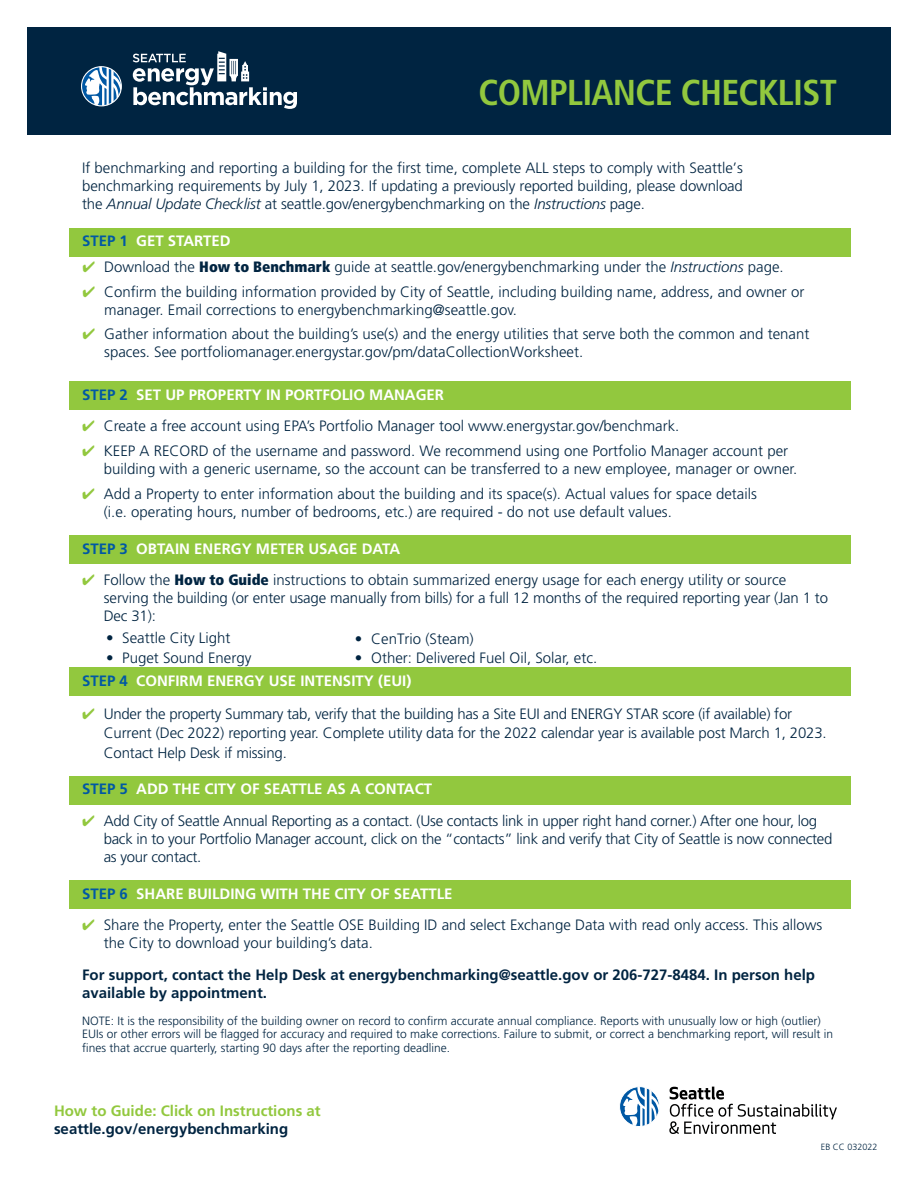
<style>
.page{position:relative;width:918px;height:1188px;background:#fff}
.page>*{position:absolute;margin:0;border:0;box-sizing:border-box;transform-origin:0 0}
.t1{font:700 condensed 36px "Frutiger LT Std";letter-spacing:-.02em;color:#92c83e}
.t2{font:300 15px/18px "Frutiger LT Std";color:#002441}
.t3{font:300 15px/18px "Frutiger LT Std";letter-spacing:-.02em;color:#002441}
.t4{font:700 15px "Frutiger LT Std";color:#fff}
.t5{font:700 15px/18px "Frutiger LT Std";color:#002441}
.t6{font:700 15px "Frutiger LT Std";color:#92c83e}
.t7{font:300 12px/13.5px "Frutiger LT Std";color:#002441}
.t8{font:300 9px "Frutiger LT Std";color:#002441}
.s1{font-style:italic}
.s2{color:#0058a4}
.s3{color:#92c83e}
.s4{font-weight:900;font-stretch:condensed}
.s5{font-weight:700;color:#0058a4}
.s6{font-weight:700;color:#fff}
</style>
<div class="page">
<div style="left:69px;top:228px;width:781px;height:28px;background:#92c83e"></div>
<div style="left:69px;top:382px;width:781px;height:28px;background:#92c83e"></div>
<div style="left:69px;top:536px;width:781px;height:28px;background:#92c83e"></div>
<div style="left:69px;top:668px;width:781px;height:28px;background:#92c83e"></div>
<div style="left:69px;top:776px;width:781px;height:29px;background:#92c83e"></div>
<div style="left:69px;top:880px;width:781px;height:29px;background:#92c83e"></div>
<svg style="left:669px;top:1087px;width:168px;height:47px"></svg>
<div style="left:620px;top:1087px;width:39px;height:39px;background:#0058a4;border-radius:50%"></div>
<div style="left:619px;top:1086px;width:41px;height:41px;border:1px solid #fff;border-radius:50%"></div>
<svg style="left:623px;top:1087px;width:36px;height:39px"></svg>
<div style="left:27px;top:27px;width:864px;height:108px;background:#002441"></div>
<svg style="left:82px;top:67px;width:39px;height:39px"></svg>
<svg style="left:85px;top:67px;width:36px;height:39px"></svg>
<div style="left:81px;top:66px;width:41px;height:40px;border:1px solid #fff;border-radius:50%"></div>
<svg style="left:133px;top:51px;width:164px;height:58px"></svg>
<h1 class="t1" style="left:479px;top:71px;width:360px">COMPLIANCE CHECKLIST</h1>
<p class="t2" style="left:82px;top:159px;width:662px;text-align:justify">If benchmarking and reporting a building for the first time, complete ALL steps to comply with Seattle’s benchmarking requirements by July 1, 2023. If updating a previously reported building, please download the <span class="s1">Annual Update Checklist</span> at seattle.gov/energybenchmarking on the <span class="s1">Instructions</span> page.</p>
<p class="t4" style="left:82px;top:232px;width:150px"><span class="s2">STEP 1</span> GET STARTED</p>
<p class="t2" style="left:83px;top:258px;width:703px"><span class="s3">✔</span> Download the <span class="s4">How to Benchmark</span> guide at seattle.gov/energybenchmarking under the <span class="s1">Instructions</span> page.</p>
<p class="t2" style="left:104px;top:283px;width:702px;text-indent:-22px"><span class="s3">✔</span> Confirm the building information provided by City of Seattle, including building name, address, and owner or manager. Email corrections to energybenchmarking@seattle.gov.</p>
<p class="t2" style="left:104px;top:325px;width:707px;text-indent:-22px"><span class="s3">✔</span> Gather information about the building’s use(s) and the energy utilities that serve both the common and tenant spaces. See portfoliomanager.energystar.gov/pm/dataCollectionWorksheet.</p>
<p class="t4" style="left:82px;top:386px;width:364px"><span class="s2">STEP 2</span> SET UP PROPERTY IN PORTFOLIO MANAGER</p>
<p class="t2" style="left:82px;top:417px;width:599px"><span class="s3">✔</span> Create a free account using EPA’s Portfolio Manager tool www.energystar.gov/benchmark.</p>
<p class="t2" style="left:104px;top:442px;width:695px;text-indent:-22px"><span class="s3">✔</span> KEEP A RECORD of the username and password. We recommend using one Portfolio Manager account per building with a generic username, so the account can be transferred to a new employee, manager or owner.</p>
<p class="t2" style="left:104px;top:485px;width:655px;text-indent:-22px"><span class="s3">✔</span> Add a Property to enter information about the building and its space(s). Actual values for space details (i.e. operating hours, number of bedrooms, etc.) are required - do not use default values.</p>
<p class="t4" style="left:82px;top:539px;width:320px"><span class="s2">STEP 3</span> OBTAIN ENERGY METER USAGE DATA</p>
<p class="t2" style="left:104px;top:571px;width:726px;text-indent:-22px"><span class="s3">✔</span> Follow the <span class="s4">How to Guide</span> instructions to obtain summarized energy usage for each energy utility or source serving the building (or enter usage manually from bills) for a full 12 months of the required reporting year (Jan 1 to<br>Dec 31):</p>
<p class="t2" style="left:106px;top:629px;width:126px">• Seattle City Light</p>
<p class="t2" style="left:106px;top:649px;width:147px">• Puget Sound Energy</p>
<p class="t2" style="left:355px;top:630px;width:120px">• CenTrio (Steam)</p>
<p class="t2" style="left:82px;top:647px;width:517px;line-height:22.2px;text-indent:273px">• Other: Delivered Fuel Oil, Solar, etc.<br><span class="s5">STEP 4</span> <span class="s6">CONFIRM ENERGY USE INTENSITY (EUI)</span></p>
<p class="t2" style="left:104px;top:704px;width:725px;line-height:19.5px;text-indent:-22px"><span class="s3">✔</span> Under the property Summary tab, verify that the building has a Site EUI and ENERGY STAR score (if available) for<br>Current (Dec 2022) reporting year. Complete utility data for the 2022 calendar year is available post March 1, 2023.<br>Contact Help Desk if missing.</p>
<p class="t4" style="left:82px;top:780px;width:352px"><span class="s2">STEP 5</span> ADD THE CITY OF SEATTLE AS A CONTACT</p>
<p class="t3" style="left:104px;top:812px;width:730px;text-indent:-22px"><span class="s3">✔</span> Add City of Seattle Annual Reporting as a contact. (Use contacts link in upper right hand corner.) After one hour, log back in to your Portfolio Manager account, click on the “contacts” link and verify that City of Seattle is now connected as your contact.</p>
<p class="t4" style="left:82px;top:884px;width:372px"><span class="s2">STEP 6</span> SHARE BUILDING WITH THE CITY OF SEATTLE</p>
<p class="t2" style="left:104px;top:916px;width:720px;text-indent:-22px"><span class="s3">✔</span> Share the Property, enter the Seattle OSE Building ID and select Exchange Data with read only access. This allows the City to download your building’s data.</p>
<p class="t5" style="left:82px;top:965px;width:735px">For support, contact the Help Desk at energybenchmarking@seattle.gov or 206-727-8484. In person help available by appointment.</p>
<p class="t7" style="left:82px;top:1014px;width:752px">NOTE: It is the responsibility of the building owner on record to confirm accurate annual compliance. Reports with unusually low or high (outlier)<br>EUIs or other errors will be flagged for accuracy and required to make corrections. Failure to submit, or correct a benchmarking report, will result in fines that accrue quarterly, starting 90 days after the reporting deadline.</p>
<p class="t6" style="left:54px;top:1102px;width:268px">How to Guide: Click on Instructions at</p>
<p class="t5" style="left:54px;top:1120px;width:236px">seattle.gov/energybenchmarking</p>
<p class="t8" style="left:821px;top:1142px;width:58px">EB CC 032022</p>
</div>
